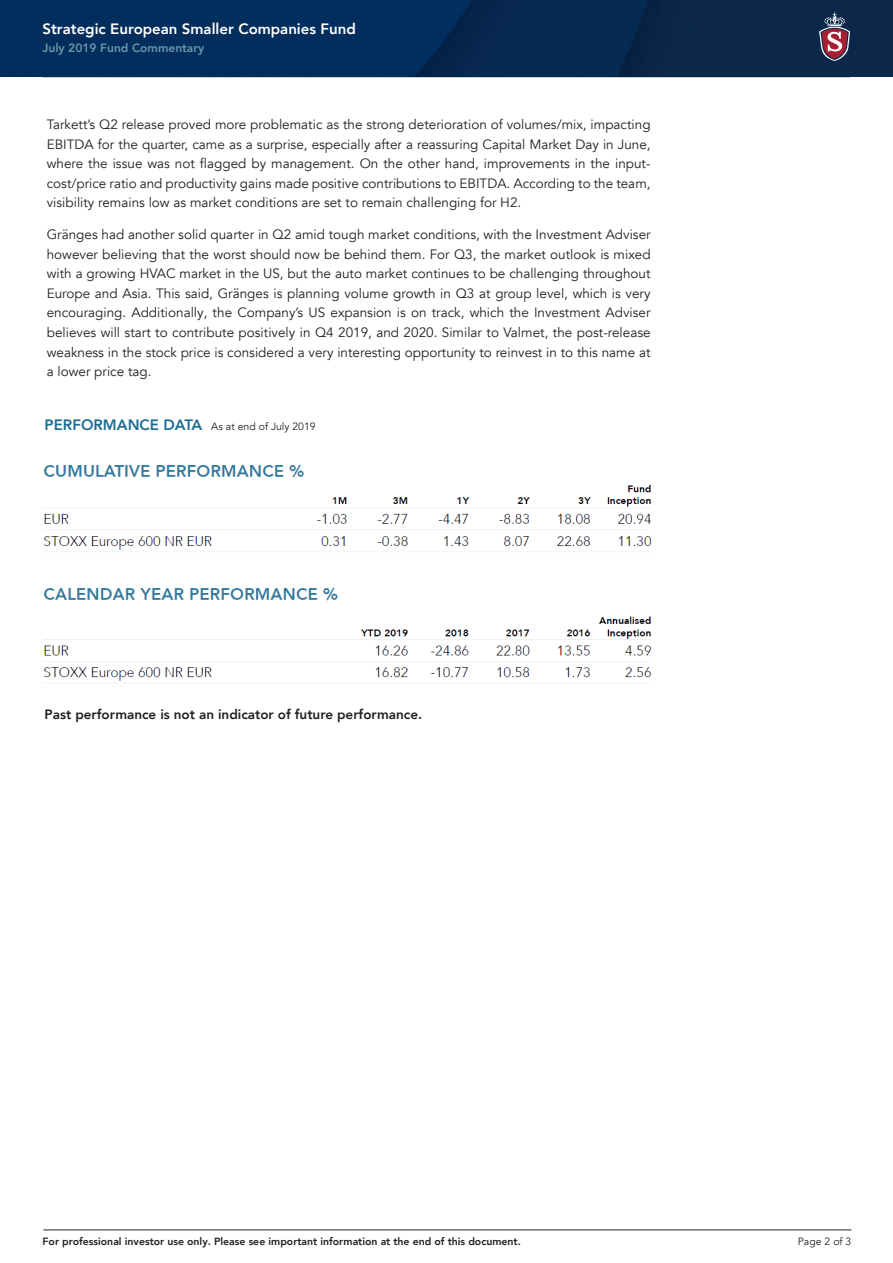
<style>
.page{position:relative;width:893px;height:1263px;background:#fff}
.page>*{position:absolute;margin:0;border:0;box-sizing:border-box;transform-origin:0 0}
.t1{font:800 15px "Avenir LT Com";color:#fff}
.t2{font:13.5px/19.5px "Avenir LT Com";color:#231f20;text-align:justify}
.t3{font:800 13.5px "Avenir LT Com";color:#231f20}
.t4{font:800 12px "Avenir LT Com";color:#6e94ab}
.t5{font:800 10.5px "Avenir LT Com";color:#231f20}
.t6{font:10.5px "Avenir LT Com";color:#231f20}
.s1{font-weight:800;font-size:15px;color:#1c6c94}
</style>
<div class="page">
<hr style="left:43px;top:1230px;width:808px;height:1px;background:#231f20">
<img style="left:43px;top:464px;width:609px;height:219px">
<img style="left:0;top:0;width:893px;height:77px">
<svg style="left:819px;top:13px;width:31px;height:48px"></svg>
<p class="t1" style="left:43px;top:20px;width:315px">Strategic European Smaller Companies Fund</p>
<p class="t4" style="left:43px;top:41px;width:163px">July 2019 Fund Commentary</p>
<p class="t2" style="left:47px;top:115px;width:605px">Tarkett’s Q2 release proved more problematic as the strong deterioration of volumes/mix, impacting EBITDA for the quarter, came as a surprise, especially after a reassuring Capital Market Day in June, where the issue was not flagged by management. On the other hand, improvements in the input&shy;cost/price ratio and productivity gains made positive contributions to EBITDA. According to the team, visibility remains low as market conditions are set to remain challenging for H2.</p>
<p class="t2" style="left:47px;top:225px;width:605px">Gränges had another solid quarter in Q2 amid tough market conditions, with the Investment Adviser however believing that the worst should now be behind them. For Q3, the market outlook is mixed with a growing HVAC market in the US, but the auto market continues to be challenging throughout Europe and Asia. This said, Gränges is planning volume growth in Q3 at group level, which is very encouraging. Additionally, the Company’s US expansion is on track, which the Investment Adviser believes will start to contribute positively in Q4 2019, and 2020. Similar to Valmet, the post-release weakness in the stock price is considered a very interesting opportunity to reinvest in to this name at a lower price tag.</p>
<p class="t6" style="left:45px;top:420px;width:273px"><span class="s1">PERFORMANCE DATA</span> As at end of July 2019</p>
<p class="t3" style="left:45px;top:706px;width:379px">Past performance is not an indicator of future performance.</p>
<p class="t5" style="left:43px;top:1235px;width:480px">For professional investor use only. Please see important information at the end of this document.</p>
<p class="t6" style="left:798px;top:1235px;width:55px">Page 2 of 3</p>
</div>
